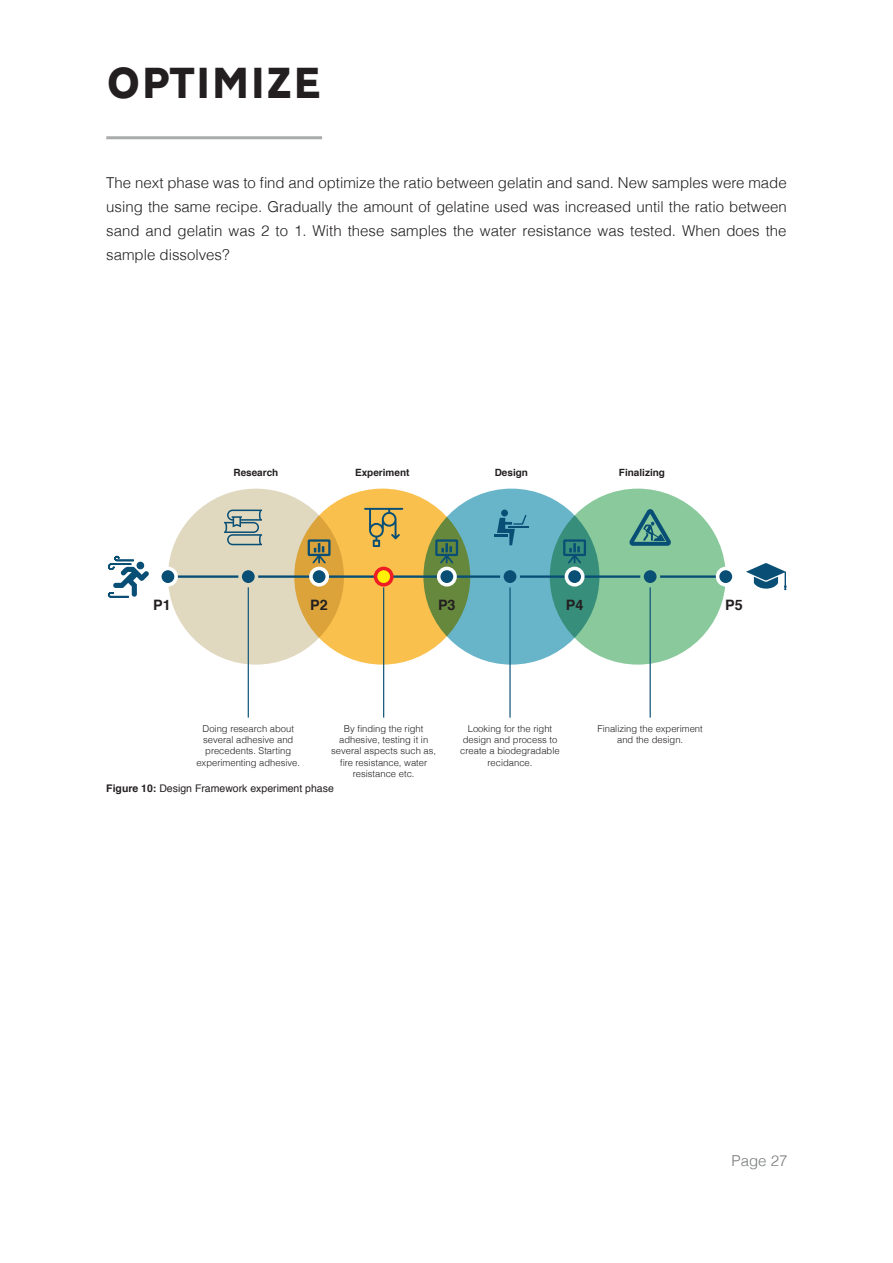
<style>
.page{position:relative;width:893px;height:1263px;background:#fff}
.page>*{position:absolute;margin:0;border:0;box-sizing:border-box;transform-origin:0 0}
.t1{font:45px "Traffic Type W01 Spain D";color:#231f20}
.t2{font:300 15px/24px "Helvetica";color:#231f20;text-align:justify}
.t3{font:300 15px "Helvetica";color:#777a7b}
.t4{font:700 14.4px "Helvetica";color:#231f20}
.t5{font:10.5px "Helvetica";color:#231f20}
.t6{font:700 10.05px "Helvetica";color:#231f20}
.t7{font:300 9.45px/11.2px "Helvetica";color:#231f20;text-align:center}
.s1{font-weight:700}
</style>
<div class="page">
<hr style="left:106px;top:136px;width:216px;height:3px;background:#a9abab">
<div style="left:168px;top:489px;width:176px;height:176px;background:#e0d9c0;border-radius:50%"></div>
<div style="left:423px;top:489px;width:176px;height:176px;background:#68b5c9;border-radius:50%"></div>
<svg style="left:294px;top:489px;width:176px;height:176px;background:#dfb349"></svg>
<svg style="left:550px;top:489px;width:176px;height:176px;background:#7dc097"></svg>
<hr style="left:168px;top:575px;width:558px;height:3px;background:#094f75">
<div style="left:160px;top:568px;width:16px;height:17px;background:#094f75;border-radius:50%"></div>
<div style="left:158px;top:567px;width:20px;height:19px;border:4px solid #fff;border-radius:50%"></div>
<div style="left:240px;top:568px;width:16px;height:17px;background:#094f75;border-radius:50%"></div>
<div style="left:238px;top:567px;width:20px;height:19px;border:4px solid #e0d9c0;border-radius:50%"></div>
<div style="left:311px;top:568px;width:16px;height:17px;background:#094f75;border-radius:50%"></div>
<div style="left:309px;top:567px;width:20px;height:19px;border:4px solid #fff;border-radius:50%"></div>
<div style="left:439px;top:568px;width:16px;height:17px;background:#094f75;border-radius:50%"></div>
<div style="left:437px;top:567px;width:20px;height:19px;border:4px solid #fff;border-radius:50%"></div>
<div style="left:566px;top:568px;width:17px;height:17px;background:#094f75;border-radius:50%"></div>
<div style="left:565px;top:567px;width:19px;height:19px;border:4px solid #fff;border-radius:50%"></div>
<div style="left:718px;top:568px;width:16px;height:17px;background:#094f75;border-radius:50%"></div>
<div style="left:716px;top:567px;width:20px;height:19px;border:4px solid #fff;border-radius:50%"></div>
<hr style="left:248px;top:587px;width:1px;height:131px;background:#094f75">
<div style="left:375px;top:568px;width:17px;height:17px;background:#fff101;border-radius:50%"></div>
<div style="left:374px;top:567px;width:20px;height:19px;border:4px solid #ee1d23;border-radius:50%"></div>
<hr style="left:383px;top:587px;width:1px;height:131px;background:#094f75">
<div style="left:502px;top:568px;width:16px;height:17px;background:#094f75;border-radius:50%"></div>
<div style="left:500px;top:567px;width:20px;height:19px;border:4px solid #69b5c9;border-radius:50%"></div>
<hr style="left:509px;top:587px;width:2px;height:131px;background:#094f75">
<div style="left:642px;top:568px;width:16px;height:17px;background:#094f75;border-radius:50%"></div>
<div style="left:640px;top:567px;width:20px;height:19px;border:4px solid #89c99c;border-radius:50%"></div>
<hr style="left:650px;top:587px;width:1px;height:131px;background:#094f75">
<svg style="left:308px;top:539px;width:23px;height:24px"></svg>
<svg style="left:435px;top:539px;width:23px;height:24px"></svg>
<svg style="left:563px;top:539px;width:23px;height:24px"></svg>
<svg style="left:746px;top:563px;width:41px;height:28px"></svg>
<svg style="left:364px;top:508px;width:39px;height:39px;background:#bfa457"></svg>
<div style="left:501px;top:510px;width:7px;height:6px;background:#094f75;border-radius:50%"></div>
<hr style="left:494px;top:534px;width:14px;height:3px;background:#094f75">
<svg style="left:497px;top:515px;width:32px;height:30px"></svg>
<svg style="left:629px;top:509px;width:42px;height:37px;background:#57998c"></svg>
<svg style="left:224px;top:510px;width:38px;height:35px"></svg>
<svg style="left:108px;top:555px;width:41px;height:43px"></svg>
<h1 class="t1" style="left:106px;top:56px;width:217px">OPTIMIZE</h1>
<p class="t2" style="left:106px;top:170px;width:682px">The next phase was to find and optimize the ratio between gelatin and sand. New samples were made using the same recipe. Gradually the amount of gelatine used was increased until the ratio between sand and gelatin was 2 to 1. With these samples the water resistance was tested. When does the sample dissolves?</p>
<p class="t6" style="left:233px;top:464px;width:46px">Research</p>
<p class="t6" style="left:355px;top:464px;width:56px">Experiment</p>
<p class="t6" style="left:495px;top:464px;width:35px">Design</p>
<p class="t6" style="left:619px;top:464px;width:48px">Finalizing</p>
<h3 class="t4" style="left:153px;top:593px;width:19px">P1</h3>
<h3 class="t4" style="left:310px;top:593px;width:19px">P2</h3>
<h3 class="t4" style="left:438px;top:593px;width:19px">P3</h3>
<h3 class="t4" style="left:566px;top:593px;width:19px">P4</h3>
<h3 class="t4" style="left:725px;top:593px;width:19px">P5</h3>
<p class="t7" style="left:196px;top:722px;width:105px">Doing research about several adhesive and precedents. Starting experimenting adhesive.</p>
<p class="t7" style="left:331px;top:722px;width:106px">By finding the right adhesive, testing it in several aspects such as, fire resistance, water resistance etc.</p>
<p class="t7" style="left:460px;top:722px;width:101px">Looking for the right design and process to create a biodegradable recidance.</p>
<p class="t7" style="left:597px;top:722px;width:107px">Finalizing the experiment and the design.</p>
<p class="t5" style="left:106px;top:780px;width:229px"><span class="s1">Figure 10:</span> Design Framework experiment phase</p>
<h2 class="t3" style="left:732px;top:1149px;width:57px">Page 27</h2>
</div>
